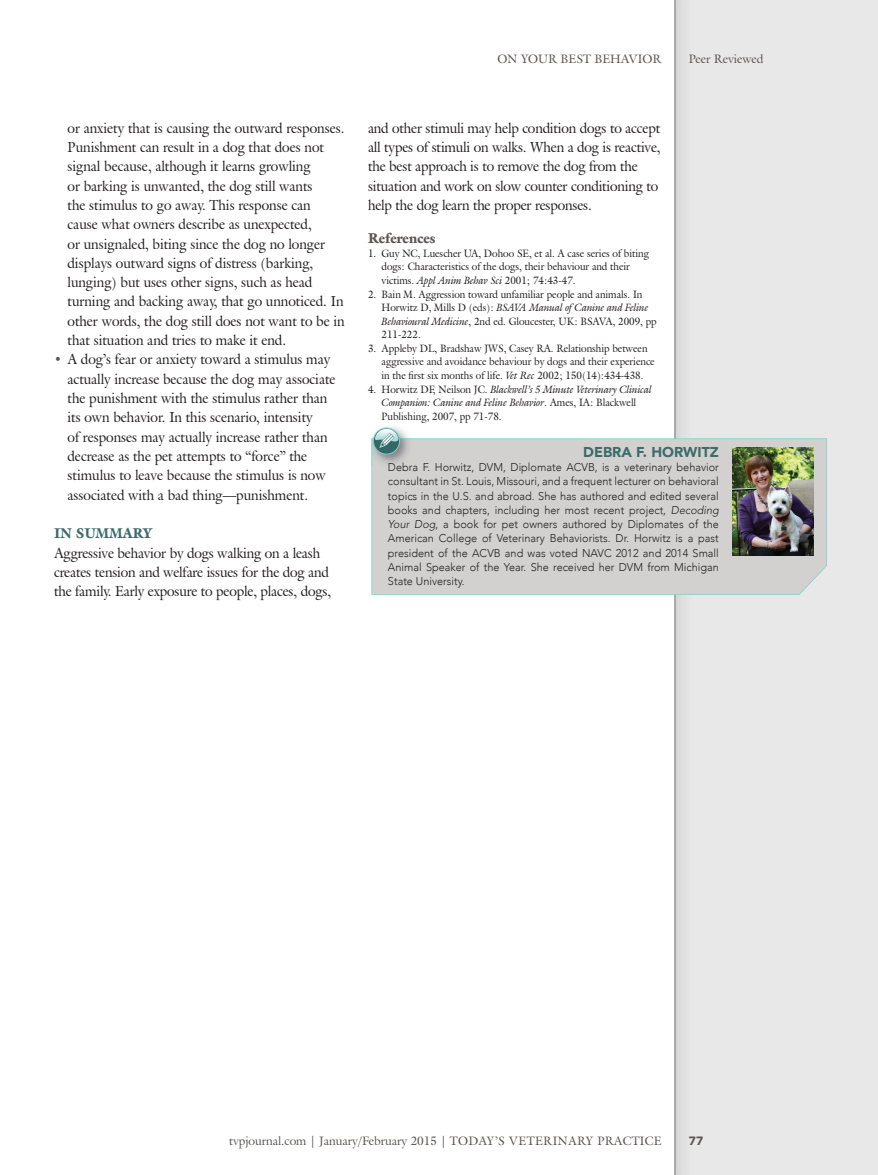
<style>
.page{position:relative;width:878px;height:1175px;background:#fff}
.page>*{position:absolute;margin:0;border:0;box-sizing:border-box;transform-origin:0 0}
.t1{font:14.25px/19.4px "Galliard IT Cby BT";color:#231f20;scale:.95 1}
.t2{font:900 14.25px "Avenir";color:#3c6b6b}
.t3{font:900 14.25px "Galliard Std";color:#595554;scale:.95 1}
.t4{font:900 14.25px "Galliard Std";color:#3c6b6b;scale:.95 1}
.t5{font:12px "Galliard IT Cby BT";color:#595554}
.t6{font:900 12px "Avenir";color:#595554}
.t7{font:300 11.25px/14.2px "Avenir";color:#231f20;text-align:justify}
.t8{font:10.5px/13.6px "Galliard IT Cby BT";color:#231f20;scale:.95 1}
.t9{font:italic 10.5px/13.6px "Galliard IT Cby BT";color:#231f20;scale:.95 1}
.s1{font-size:13.8px;color:#595554}
.s2{font-style:italic}
.s3{font-style:normal}
.s4{font-family:"Avenir LT Std";font-style:italic}
</style>
<div class="page">
<div style="left:651px;top:0;width:227px;height:1174px;background:#e9e8e8"></div>
<img style="left:675px;top:0;width:7px;height:1174px">
<div style="left:651px;top:0;width:24px;height:1174px;background:#fff"></div>
<div style="left:371px;top:438px;width:456px;height:157px;background:#d3d1d0"></div>
<img style="left:390px;top:427px;width:18px;height:11px">
<img style="left:371px;top:438px;width:41px;height:29px">
<img style="left:373px;top:428px;width:26px;height:26px">
<div style="left:373px;top:427px;width:27px;height:27px;border:1px solid #7fcecd;border-radius:50%"></div>
<img style="left:732px;top:447px;width:81px;height:108px">
<p class="t1" style="left:68px;top:118px;width:293px">or anxiety that is causing the outward responses.<br>Punishment can result in a dog that does not signal because, although it learns growling<br>or barking is unwanted, the dog still wants<br>the stimulus to go away. This response can<br>cause what owners describe as unexpected,<br>or unsignaled, biting since the dog no longer displays outward signs of distress (barking, lunging) but uses other signs, such as head turning and backing away, that go unnoticed. In other words, the dog still does not want to be in that situation and tries to make it end.</p>
<p class="t1" style="left:68px;top:349px;width:283px;text-indent:-14px"><span class="s1">•</span> A dog’s fear or anxiety toward a stimulus may actually increase because the dog may associate the punishment with the stimulus rather than its own behavior. In this scenario, intensity<br>of responses may actually increase rather than decrease as the pet attempts to “force” the stimulus to leave because the stimulus is now associated with a bad thing—punishment.</p>
<p class="t4" style="left:54px;top:524px;width:105px">IN SUMMARY</p>
<p class="t1" style="left:54px;top:543px;width:293px">Aggressive behavior by dogs walking on a leash creates tension and welfare issues for the dog and the family. Early exposure to people, places, dogs,</p>
<p class="t5" style="left:497px;top:51px;width:166px">ON YOUR BEST BEHAVIOR</p>
<p class="t5" style="left:689px;top:51px;width:76px">Peer Reviewed</p>
<p class="t1" style="left:368px;top:118px;width:309px">and other stimuli may help condition dogs to accept all types of stimuli on walks. When a dog is reactive, the best approach is to remove the dog from the situation and work on slow counter conditioning to help the dog learn the proper responses.</p>
<p class="t3" style="left:368px;top:229px;width:72px">References</p>
<p class="t8" style="left:381px;top:246px;width:283px;text-indent:-13px">1. Guy NC, Luescher UA, Dohoo SE, et al. A case series of biting dogs: Characteristics of the dogs, their behaviour and their victims. <span class="s2">Appl Anim Behav Sci</span> 2001; 74:43-47.</p>
<p class="t8" style="left:381px;top:287px;width:291px;text-indent:-13px">2. Bain M. Aggression toward unfamiliar people and animals. In Horwitz D, Mills D (eds): <span class="s2">BSAVA Manual of Canine and Feline Behavioural Medicine</span>, 2nd ed. Gloucester, UK: BSAVA, 2009, pp 211-222.</p>
<p class="t8" style="left:381px;top:341px;width:289px;text-indent:-13px">3. Appleby DL, Bradshaw JWS, Casey RA. Relationship between aggressive and avoidance behaviour by dogs and their experience in the first six months of life. <span class="s2">Vet Rec</span> 2002; 150(14):434-438.</p>
<p class="t9" style="left:381px;top:382px;width:286px;text-indent:-13px"><span class="s3">4. Horwitz DF, Neilson JC.</span> Blackwell’s 5 Minute Veterinary Clinical<br>Companion: Canine and Feline Behavior<span class="s3">. Ames, IA: Blackwell<br>Publishing, 2007, pp 71-78.</span></p>
<p class="t2" style="left:583px;top:440px;width:137px">DEBRA F. HORWITZ</p>
<p class="t7" style="left:388px;top:460px;width:332px">Debra F. Horwitz, DVM, Diplomate ACVB, is a veterinary behavior consultant in St. Louis, Missouri, and a frequent lecturer on behavioral topics in the U.S. and abroad. She has authored and edited several books and chapters, including her most recent project, <span class="s4">Decoding Your Dog</span>, a book for pet owners authored by Diplomates of the American College of Veterinary Behaviorists. Dr. Horwitz is a past president of the ACVB and was voted NAVC 2012 and 2014 Small Animal Speaker of the Year. She received her DVM from Michigan State University.</p>
<p class="t5" style="left:229px;top:1133px;width:434px">tvpjournal.com | January/February 2015 | TODAY’S VETERINARY PRACTICE</p>
<p class="t6" style="left:689px;top:1130px;width:16px">77</p>
</div>
